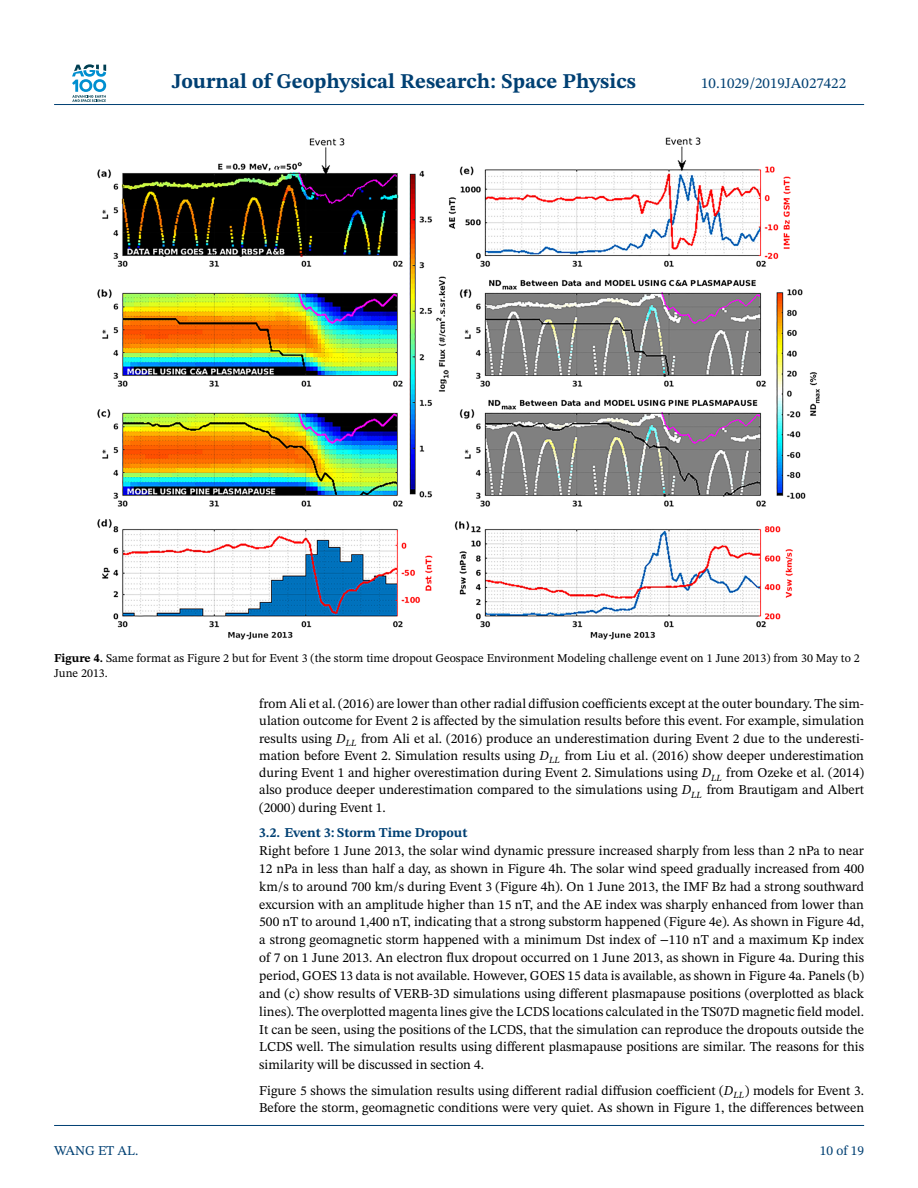
<style>
.page{position:relative;width:918px;height:1188px;background:#fff}
.page>*{position:absolute;margin:0;border:0;box-sizing:border-box;transform-origin:0 0}
.t1{font:700 21px "STIX Two Text";color:#004073}
.t2{font:15px "STIX Two Text";color:#004073}
.t3{font:13.5px/17.9px "STIX Two Text";color:#000;text-align:justify}
.t4{font:700 13.5px "STIX Two Text";color:#004073}
.t5{font:13.5px "STIX Two Text";color:#004073}
.t6{font:12px/15px "STIX Two Text";color:#000}
.s1{font-weight:700}
.s2{font-style:italic}
.s3{font-family:"STIX Math"}
</style>
<div class="page">
<svg style="left:72px;top:64px;width:34px;height:38px"></svg>
<hr style="left:54px;top:104px;width:810px;height:1px;background:#004073">
<img style="left:97px;top:137px;width:723px;height:503px">
<hr style="left:54px;top:1125px;width:810px;height:1px;background:#004073">
<h1 class="t1" style="left:172px;top:73px;width:466px">Journal of Geophysical Research: Space Physics</h1>
<p class="t2" style="left:701px;top:77px;width:147px">10.1029/2019JA027422</p>
<p class="t6" style="left:54px;top:651px;width:807px"><span class="s1">Figure 4.</span> Same format as Figure 2 but for Event 3 (the storm time dropout Geospace Environment Modeling challenge event on 1 June 2013) from 30 May to 2<br>June 2013.</p>
<p class="t3" style="left:259px;top:696px;width:606px;line-height:17.2px">from Ali et al. (2016) are lower than other radial diffusion coefficients except at the outer boundary. The sim&shy;ulation outcome for Event 2 is affected by the simulation results before this event. For example, simulation results using <span class="s2">D</span><sub>LL</sub> from Ali et al. (2016) produce an underestimation during Event 2 due to the underesti&shy;mation before Event 2. Simulation results using <span class="s2">D</span><sub>LL</sub> from Liu et al. (2016) show deeper underestimation during Event 1 and higher overestimation during Event 2. Simulations using <span class="s2">D</span><sub>LL</sub> from Ozeke et al. (2014) also produce deeper underestimation compared to the simulations using <span class="s2">D</span><sub>LL</sub> from Brautigam and Albert (2000) during Event 1.</p>
<p class="t4" style="left:259px;top:827px;width:210px">3.2. Event 3: Storm Time Dropout</p>
<p class="t3" style="left:259px;top:843px;width:606px">Right before 1 June 2013, the solar wind dynamic pressure increased sharply from less than 2 nPa to near 12 nPa in less than half a day, as shown in Figure 4h. The solar wind speed gradually increased from 400 km/s to around 700 km/s during Event 3 (Figure 4h). On 1 June 2013, the IMF Bz had a strong southward excursion with an amplitude higher than 15 nT, and the AE index was sharply enhanced from lower than 500 nT to around 1,400 nT, indicating that a strong substorm happened (Figure 4e). As shown in Figure 4d, a strong geomagnetic storm happened with a minimum Dst index of <span class="s3">−</span>110 nT and a maximum Kp index of 7 on 1 June 2013. An electron flux dropout occurred on 1 June 2013, as shown in Figure 4a. During this period, GOES 13 data is not available. However, GOES 15 data is available, as shown in Figure 4a. Panels (b) and (c) show results of VERB-3D simulations using different plasmapause positions (overplotted as black lines). The overplotted magenta lines give the LCDS locations calculated in the TS07D magnetic field model.<br>It can be seen, using the positions of the LCDS, that the simulation can reproduce the dropouts outside the LCDS well. The simulation results using different plasmapause positions are similar. The reasons for this similarity will be discussed in section 4.</p>
<p class="t3" style="left:259px;top:1082px;width:606px">Figure 5 shows the simulation results using different radial diffusion coefficient (<span class="s2">D</span><sub>LL</sub>) models for Event 3.<br>Before the storm, geomagnetic conditions were very quiet. As shown in Figure 1, the differences between</p>
<p class="t5" style="left:54px;top:1145px;width:86px">WANG ET AL.</p>
<p class="t5" style="left:820px;top:1145px;width:46px">10 of 19</p>
</div>
